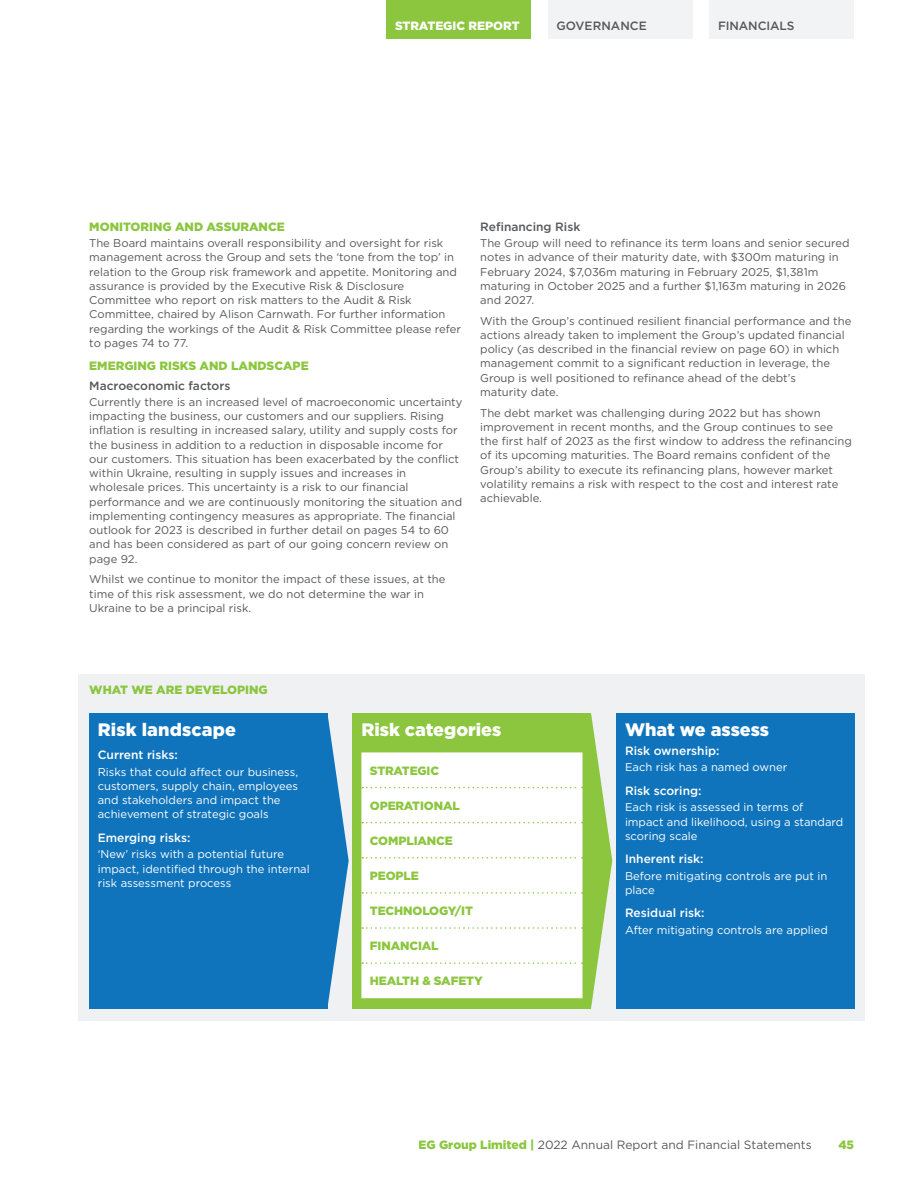
<style>
.page{position:relative;width:918px;height:1188px;background:#fff}
.page>*{position:absolute;margin:0;border:0;box-sizing:border-box;transform-origin:0 0}
.t1{font:900 18px "Gotham";color:#fff}
.t2{font:900 12px "Gotham";letter-spacing:-.01em;color:#8bc63e}
.t3{font:500 12px "Gotham";color:#fff}
.t4{font:500 12px "Gotham";color:#57585a}
.t5{font:12px "Gotham";color:#57585a}
.t6{font:900 12px "Gotham";color:#fff}
.t7{font:11.25px/14.2px "Gotham";color:#57585a}
.t8{font:11.25px/14.2px "Gotham";color:#fff}
.s1{font-weight:900;color:#8bc63e}
</style>
<div class="page">
<div style="left:710px;top:0;width:144px;height:38px;background:#f2f3f4"></div>
<div style="left:548px;top:0;width:145px;height:38px;background:#f2f3f4"></div>
<div style="left:387px;top:0;width:144px;height:38px;background:#8bc63e"></div>
<div style="left:79px;top:674px;width:786px;height:346px;background:#f0f1f2"></div>
<div style="left:89px;top:713px;width:238px;height:295px;background:#1074bc"></div>
<svg style="left:327px;top:713px;width:22px;height:295px"></svg>
<div style="left:353px;top:713px;width:238px;height:295px;background:#8bc63e"></div>
<div style="left:361px;top:752px;width:222px;height:246px;background:#fff"></div>
<svg style="left:362px;top:787px;width:221px;height:1px"></svg>
<svg style="left:362px;top:822px;width:221px;height:1px"></svg>
<svg style="left:362px;top:857px;width:221px;height:2px"></svg>
<svg style="left:362px;top:892px;width:221px;height:2px"></svg>
<svg style="left:362px;top:927px;width:221px;height:2px"></svg>
<svg style="left:362px;top:962px;width:221px;height:2px"></svg>
<svg style="left:591px;top:713px;width:21px;height:295px"></svg>
<div style="left:617px;top:713px;width:238px;height:295px;background:#1074bc"></div>
<p class="t6" style="left:395px;top:17px;width:126px">STRATEGIC REPORT</p>
<p class="t4" style="left:557px;top:18px;width:92px">GOVERNANCE</p>
<p class="t4" style="left:718px;top:18px;width:78px">FINANCIALS</p>
<p class="t2" style="left:89px;top:218px;width:197px">MONITORING AND ASSURANCE</p>
<p class="t7" style="left:89px;top:236px;width:373px">The Board maintains overall responsibility and oversight for risk management across the Group and sets the ‘tone from the top’ in relation to the Group risk framework and appetite. Monitoring and assurance is provided by the Executive Risk &amp; Disclosure Committee who report on risk matters to the Audit &amp; Risk Committee, chaired by Alison Carnwath. For further information regarding the workings of the Audit &amp; Risk Committee please refer to pages 74 to 77.</p>
<p class="t2" style="left:89px;top:358px;width:221px">EMERGING RISKS AND LANDSCAPE</p>
<p class="t4" style="left:89px;top:377px;width:143px">Macroeconomic factors</p>
<p class="t7" style="left:89px;top:395px;width:375px">Currently there is an increased level of macroeconomic uncertainty impacting the business, our customers and our suppliers. Rising inflation is resulting in increased salary, utility and supply costs for the business in addition to a reduction in disposable income for our customers. This situation has been exacerbated by the conflict within Ukraine, resulting in supply issues and increases in wholesale prices. This uncertainty is a risk to our financial performance and we are continuously monitoring the situation and implementing contingency measures as appropriate. The financial outlook for 2023 is described in further detail on pages 54 to 60 and has been considered as part of our going concern review on page 92.</p>
<p class="t7" style="left:89px;top:572px;width:358px">Whilst we continue to monitor the impact of these issues, at the time of this risk assessment, we do not determine the war in<br>Ukraine to be a principal risk.</p>
<p class="t4" style="left:480px;top:219px;width:102px">Refinancing Risk</p>
<p class="t7" style="left:480px;top:236px;width:371px">The Group will need to refinance its term loans and senior secured notes in advance of their maturity date, with $300m maturing in February 2024, $7,036m maturing in February 2025, $1,381m maturing in October 2025 and a further $1,163m maturing in 2026 and 2027.</p>
<p class="t7" style="left:480px;top:313px;width:373px">With the Group’s continued resilient financial performance and the actions already taken to implement the Group’s updated financial policy (as described in the financial review on page 60) in which management commit to a significant reduction in leverage, the Group is well positioned to refinance ahead of the debt’s<br>maturity date.</p>
<p class="t7" style="left:480px;top:405px;width:373px">The debt market was challenging during 2022 but has shown improvement in recent months, and the Group continues to see the first half of 2023 as the first window to address the refinancing of its upcoming maturities. The Board remains confident of the Group’s ability to execute its refinancing plans, however market volatility remains a risk with respect to the cost and interest rate achievable.</p>
<p class="t2" style="left:89px;top:682px;width:180px">WHAT WE ARE DEVELOPING</p>
<h1 class="t1" style="left:98px;top:717px;width:140px">Risk landscape</h1>
<p class="t3" style="left:98px;top:747px;width:81px">Current risks:</p>
<p class="t8" style="left:98px;top:764px;width:202px">Risks that could affect our business, customers, supply chain, employees and stakeholders and impact the achievement of strategic goals</p>
<p class="t3" style="left:98px;top:830px;width:94px">Emerging risks:</p>
<p class="t8" style="left:98px;top:847px;width:213px">‘New’ risks with a potential future impact, identified through the internal risk assessment process</p>
<h1 class="t1" style="left:361px;top:717px;width:142px">Risk categories</h1>
<p class="t2" style="left:370px;top:762px;width:71px">STRATEGIC</p>
<p class="t2" style="left:370px;top:797px;width:91px">OPERATIONAL</p>
<p class="t2" style="left:370px;top:833px;width:84px">COMPLIANCE</p>
<p class="t2" style="left:370px;top:868px;width:50px">PEOPLE</p>
<p class="t2" style="left:370px;top:903px;width:105px">TECHNOLOGY/IT</p>
<p class="t2" style="left:370px;top:938px;width:70px">FINANCIAL</p>
<p class="t2" style="left:370px;top:973px;width:114px">HEALTH &amp; SAFETY</p>
<h1 class="t1" style="left:625px;top:717px;width:146px">What we assess</h1>
<p class="t3" style="left:625px;top:743px;width:96px">Risk ownership:</p>
<p class="t8" style="left:625px;top:760px;width:164px">Each risk has a named owner</p>
<p class="t3" style="left:625px;top:783px;width:78px">Risk scoring:</p>
<p class="t8" style="left:625px;top:800px;width:220px">Each risk is assessed in terms of impact and likelihood, using a standard scoring scale</p>
<p class="t3" style="left:625px;top:851px;width:80px">Inherent risk:</p>
<p class="t8" style="left:625px;top:868px;width:204px">Before mitigating controls are put in place</p>
<p class="t3" style="left:625px;top:905px;width:81px">Residual risk:</p>
<p class="t8" style="left:625px;top:923px;width:204px">After mitigating controls are applied</p>
<p class="t5" style="left:419px;top:1137px;width:395px"><span class="s1">EG Group Limited |</span> 2022 Annual Report and Financial Statements</p>
<p class="t2" style="left:838px;top:1137px;width:17px">45</p>
</div>
